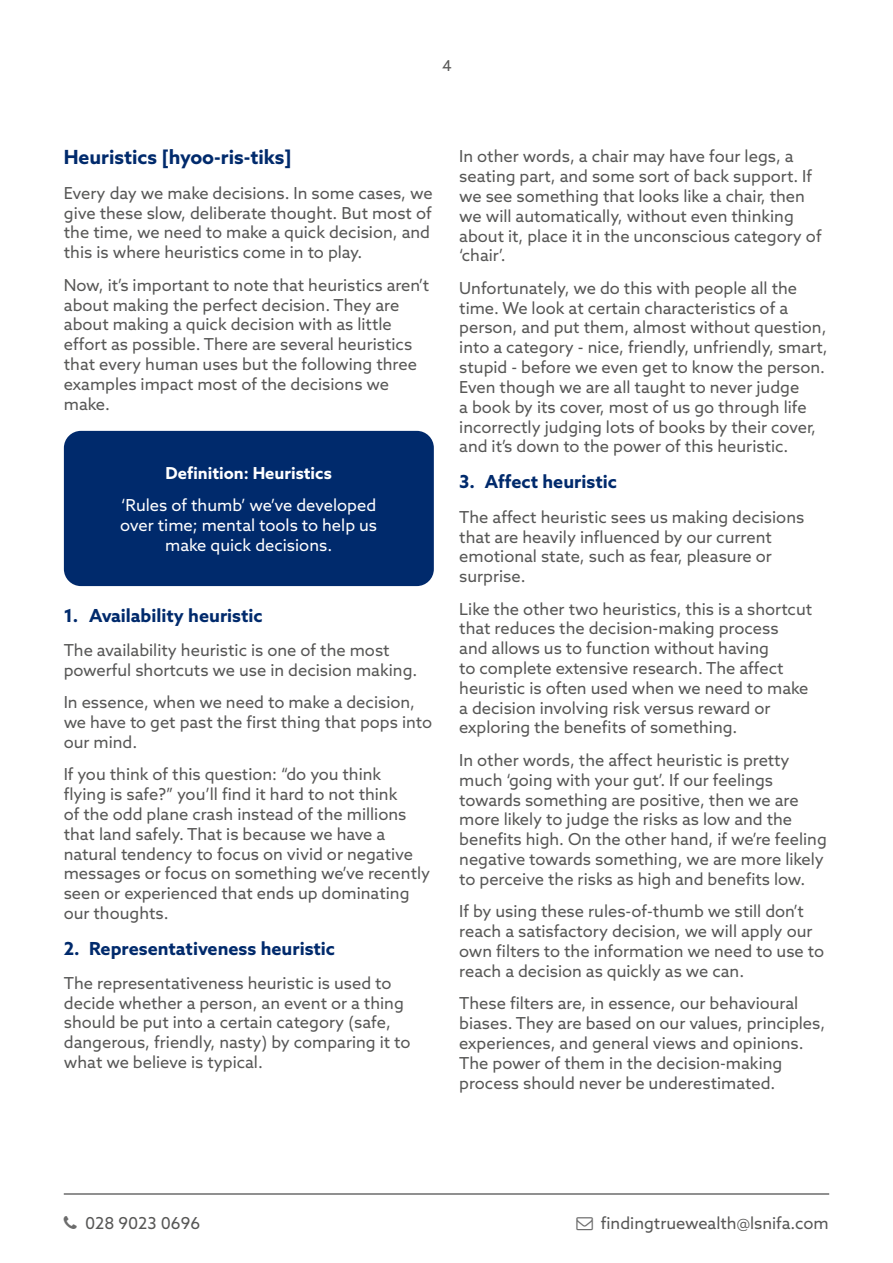
<style>
.page{position:relative;width:893px;height:1263px;background:#fff}
.page>*{position:absolute;margin:0;border:0;box-sizing:border-box;transform-origin:0 0}
.t1{font:700 19.5px "Azo Sans";color:#002a6c}
.t2{font:700 18px "Azo Sans";color:#002a6c}
.t3{font:16.5px/19.8px "Azo Sans";color:#575756}
.t4{font:16.5px/19.8px "Azo Sans";color:#fff;text-align:center}
.t5{font:700 16.5px "Azo Sans";color:#fff}
.t6{font:15px "Azo Sans";color:#575756}
</style>
<div class="page">
<div style="left:64px;top:431px;width:370px;height:155px;background:#002a6c;border-radius:17px"></div>
<hr style="left:64px;top:1193px;width:765px;height:2px;background:#6c6c6c">
<p class="t6" style="left:442px;top:56px;width:11px">4</p>
<p class="t1" style="left:64px;top:144px;width:229px">Heuristics [hyoo-ris-tiks]</p>
<p class="t3" style="left:64px;top:183px;width:370px">Every day we make decisions. In some cases, we give these slow, deliberate thought. But most of the time, we need to make a quick decision, and this is where heuristics come in to play.</p>
<p class="t3" style="left:64px;top:275px;width:367px">Now, it’s important to note that heuristics aren’t about making the perfect decision. They are about making a quick decision with as little effort as possible. There are several heuristics that every human uses but the following three examples impact most of the decisions we make.</p>
<p class="t5" style="left:166px;top:462px;width:168px">Definition: Heuristics</p>
<p class="t4" style="left:120px;top:495px;width:258px">‘Rules of thumb’ we’ve developed over time; mental tools to help us make quick decisions.</p>
<p class="t2" style="left:64px;top:603px;width:201px">1. Availability heuristic</p>
<p class="t3" style="left:64px;top:640px;width:355px">The availability heuristic is one of the most powerful shortcuts we use in decision making.</p>
<p class="t3" style="left:64px;top:692px;width:370px">In essence, when we need to make a decision, we have to get past the first thing that pops into our mind.</p>
<p class="t3" style="left:64px;top:764px;width:368px">If you think of this question: “do you think<br>flying is safe?” you’ll find it hard to not think<br>of the odd plane crash instead of the millions that land safely. That is because we have a natural tendency to focus on vivid or negative messages or focus on something we’ve recently seen or experienced that ends up dominating our thoughts.</p>
<p class="t2" style="left:64px;top:936px;width:273px">2. Representativeness heuristic</p>
<p class="t3" style="left:64px;top:973px;width:348px">The representativeness heuristic is used to decide whether a person, an event or a thing should be put into a certain category (safe, dangerous, friendly, nasty) by comparing it to what we believe is typical.</p>
<p class="t3" style="left:459px;top:146px;width:364px">In other words, a chair may have four legs, a seating part, and some sort of back support. If we see something that looks like a chair, then we will automatically, without even thinking about it, place it in the unconscious category of ‘chair’.</p>
<p class="t3" style="left:459px;top:278px;width:370px">Unfortunately, we do this with people all the time. We look at certain characteristics of a person, and put them, almost without question, into a category - nice, friendly, unfriendly, smart, stupid - before we even get to know the person.<br>Even though we are all taught to never judge<br>a book by its cover, most of us go through life incorrectly judging lots of books by their cover, and it’s down to the power of this heuristic.</p>
<p class="t2" style="left:459px;top:470px;width:159px">3. Affect heuristic</p>
<p class="t3" style="left:459px;top:507px;width:347px">The affect heuristic sees us making decisions that are heavily influenced by our current emotional state, such as fear, pleasure or surprise.</p>
<p class="t3" style="left:459px;top:599px;width:354px">Like the other two heuristics, this is a shortcut that reduces the decision-making process<br>and allows us to function without having<br>to complete extensive research. The affect heuristic is often used when we need to make a decision involving risk versus reward or exploring the benefits of something.</p>
<p class="t3" style="left:459px;top:750px;width:369px">In other words, the affect heuristic is pretty much ‘going with your gut’. If our feelings towards something are positive, then we are more likely to judge the risks as low and the benefits high. On the other hand, if we’re feeling negative towards something, we are more likely to perceive the risks as high and benefits low.</p>
<p class="t3" style="left:459px;top:901px;width:366px">If by using these rules-of-thumb we still don’t reach a satisfactory decision, we will apply our own filters to the information we need to use to reach a decision as quickly as we can.</p>
<p class="t3" style="left:459px;top:993px;width:368px">These filters are, in essence, our behavioural biases. They are based on our values, principles, experiences, and general views and opinions.<br>The power of them in the decision-making process should never be underestimated.</p>
<p class="t3" style="left:85px;top:1213px;width:117px">028 9023 0696</p>
<p class="t3" style="left:601px;top:1213px;width:229px">findingtruewealth@lsnifa.com</p>
</div>
